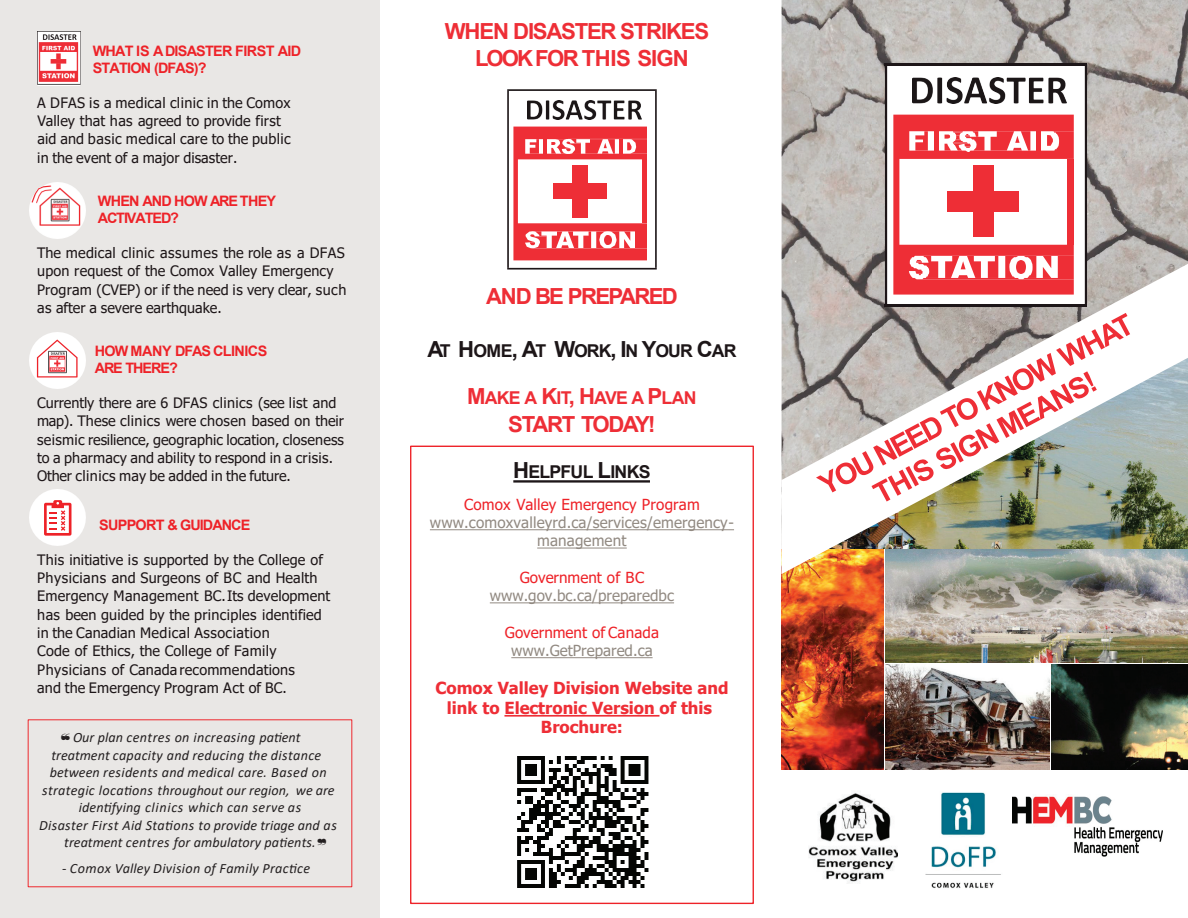
<style>
.page{position:relative;width:1188px;height:918px;background:#fff}
.page>*{position:absolute;margin:0;border:0;box-sizing:border-box;transform-origin:0 0}
.t1{font:700 22.2px/26.4px "Arial";letter-spacing:-.055em;color:#ee2e36;text-align:center}
.t2{font:700 22.2px "Arial";letter-spacing:-.075em;color:#ee2e36}
.t3{font:700 17.7px "Arial";letter-spacing:-.04em;color:#1d1618}
.t4{font:700 17.7px "Arial";letter-spacing:-.04em;color:#ee2e36}
.t5{font:700 16.65px/19.5px "Tahoma";color:#ee2e36;text-align:center}
.t6{font:15.15px/18.3px "Tahoma";letter-spacing:.01em;color:#928a82;text-align:center}
.t7{font:15.15px "Tahoma";letter-spacing:.01em;color:#ee2228}
.t8{font:14.4px/18.3px "Tahoma";letter-spacing:.01em;color:#1d1618}
.t9{font:700 14.4px/17.2px "Arial";letter-spacing:-.055em;color:#ee2228}
.t10{font:italic 14.1px "Calibri";letter-spacing:.02em;color:#231f20}
.s1{font-family:"MS UI Gothic";font-style:normal}
.s2{font-size:22.2px}
</style>
<div class="page">
<div style="left:0;top:0;width:380px;height:918px;background:#e9e7e5"></div>
<div style="left:410px;top:446px;width:344px;height:458px;border:1px solid #ee2228"></div>
<svg style="left:513px;top:480px;width:137px;height:3px"></svg>
<svg style="left:430px;top:529px;width:304px;height:1px"></svg>
<svg style="left:537px;top:548px;width:90px;height:1px"></svg>
<svg style="left:490px;top:602px;width:184px;height:1px"></svg>
<svg style="left:511px;top:657px;width:142px;height:1px"></svg>
<svg style="left:504px;top:715px;width:156px;height:2px"></svg>
<svg style="left:513px;top:127px;width:134px;height:133px"></svg>
<img style="left:528px;top:100px;width:114px;height:19px">
<hr style="left:507px;top:268px;width:150px;height:2px;background:#1d1618">
<hr style="left:507px;top:91px;width:2px;height:177px;background:#1d1618">
<hr style="left:507px;top:89px;width:150px;height:2px;background:#1d1618">
<hr style="left:655px;top:91px;width:2px;height:177px;background:#1d1618">
<img style="left:517px;top:756px;width:132px;height:132px">
<div style="left:28px;top:719px;width:324px;height:168px;border:1px solid #ee292e"></div>
<img style="left:37px;top:31px;width:44px;height:55px">
<img style="left:30px;top:333px;width:56px;height:56px">
<img style="left:30px;top:182px;width:56px;height:56px">
<img style="left:30px;top:490px;width:56px;height:56px">
<svg style="left:44px;top:500px;width:27px;height:36px"></svg>
<img style="left:808px;top:793px;width:90px;height:90px">
<img style="left:925px;top:792px;width:76px;height:97px">
<img style="left:1012px;top:796px;width:151px;height:60px">
<img style="left:781px;top:0;width:92px;height:264px">
<img style="left:873px;top:0;width:109px;height:264px">
<img style="left:982px;top:0;width:110px;height:264px">
<img style="left:1092px;top:0;width:96px;height:264px">
<img style="left:886px;top:665px;width:163px;height:104px">
<img style="left:886px;top:574px;width:302px;height:89px">
<img style="left:781px;top:574px;width:103px;height:195px">
<img style="left:1051px;top:665px;width:137px;height:104px">
<img style="left:781px;top:264px;width:407px;height:310px">
<svg style="left:816px;top:313px;width:314px;height:188px"></svg>
<div style="left:886px;top:64px;width:200px;height:242px;background:#fff"></div>
<svg style="left:893px;top:115px;width:181px;height:180px"></svg>
<img style="left:912px;top:78px;width:155px;height:26px">
<hr style="left:885px;top:305px;width:202px;height:2px;background:#1d1618">
<hr style="left:885px;top:66px;width:2px;height:239px;background:#1d1618">
<hr style="left:885px;top:63px;width:202px;height:3px;background:#1d1618">
<hr style="left:1085px;top:66px;width:2px;height:239px;background:#1d1618">
<p class="t9" style="left:93px;top:42px;width:210px">WHAT IS ADISASTER FIRST AID<br>STATION (DFAS)?</p>
<p class="t8" style="left:37px;top:94px;width:255px">A DFAS is a medical clinic in the Comox Valley that has agreed to provide first aid and basic medical care to the public in the event of a major disaster.</p>
<p class="t9" style="left:98px;top:192px;width:180px">WHEN AND HOW ARE THEY<br>ACTIVATED?</p>
<p class="t8" style="left:37px;top:244px;width:311px">The medical clinic assumes the role as a DFAS upon request of the Comox Valley Emergency Program (CVEP) or if the need is very clear, such as after a severe earthquake.</p>
<p class="t9" style="left:95px;top:342px;width:174px">HOW MANY DFAS CLINICS<br>ARE THERE?</p>
<p class="t8" style="left:37px;top:394px;width:308px">Currently there are 6 DFAS clinics (see list and map). These clinics were chosen based on their seismic resilience, geographic location, closeness to a pharmacy and ability to respond in a crisis.<br>Other clinics may be added in the future.</p>
<p class="t9" style="left:99px;top:516px;width:153px">SUPPORT &amp; GUIDANCE</p>
<p class="t8" style="left:37px;top:551px;width:295px">This initiative is supported by the College of Physicians and Surgeons of BC and Health Emergency Management BC.Its development has been guided by the principles identified in the Canadian Medical Association<br>Code of Ethics, the College of Family Physicians of Canada recommendations<br>and the Emergency Program Act of BC.</p>
<p class="t10" style="left:59px;top:728px;width:244px"><span class="s1">❝</span>Our plan centres on increasing patient</p>
<p class="t10" style="left:51px;top:745px;width:272px">treatment capacity and reducing the distance</p>
<p class="t10" style="left:50px;top:763px;width:279px">between residents and medical care. Based on</p>
<p class="t10" style="left:42px;top:780px;width:294px">strategic locations throughout our region, we are</p>
<p class="t10" style="left:79px;top:798px;width:224px">identifying clinics which can serve as</p>
<p class="t10" style="left:39px;top:815px;width:299px">Disaster First Aid Stations to provide triage and as</p>
<p class="t10" style="left:64px;top:833px;width:266px">treatment centres for ambulatory patients.<span class="s1">❞</span></p>
<p class="t10" style="left:62px;top:858px;width:250px">- Comox Valley Division of Family Practice</p>
<h1 class="t1" style="left:445px;top:19px;width:266px">WHEN DISASTER STRIKES<br>LOOKFOR THIS SIGN</h1>
<h1 class="t2" style="left:486px;top:280px;width:193px">AND BE PREPARED</h1>
<p class="t3" style="left:428px;top:338px;width:310px"><span class="s2">A</span>T <span class="s2">H</span>OME<span class="s2">, A</span>T <span class="s2">W</span>ORK<span class="s2">, I</span>N <span class="s2">Y</span>OUR <span class="s2">C</span>AR</p>
<p class="t4" style="left:467px;top:386px;width:231px"><span class="s2">M</span>AKE A <span class="s2">K</span>IT<span class="s2">, H</span>AVE A <span class="s2">P</span>LAN</p>
<h1 class="t1" style="left:508px;top:411px;width:149px">START TODAY!</h1>
<p class="t3" style="left:513px;top:460px;width:139px"><span class="s2">H</span>ELPFUL <span class="s2">L</span>INKS</p>
<p class="t7" style="left:464px;top:494px;width:237px">Comox Valley Emergency Program</p>
<p class="t6" style="left:430px;top:514px;width:305px">www.comoxvalleyrd.ca/services/emergency&shy;management</p>
<p class="t7" style="left:520px;top:567px;width:126px">Government of BC</p>
<p class="t6" style="left:490px;top:587px;width:186px">www.gov.bc.ca/preparedbc</p>
<p class="t7" style="left:505px;top:622px;width:156px">Government of Canada</p>
<p class="t6" style="left:511px;top:642px;width:143px">www.GetPrepared.ca</p>
<p class="t5" style="left:435px;top:679px;width:294px">Comox Valley Division Website and link to Electronic Version of this<br>Brochure:</p>
</div>
